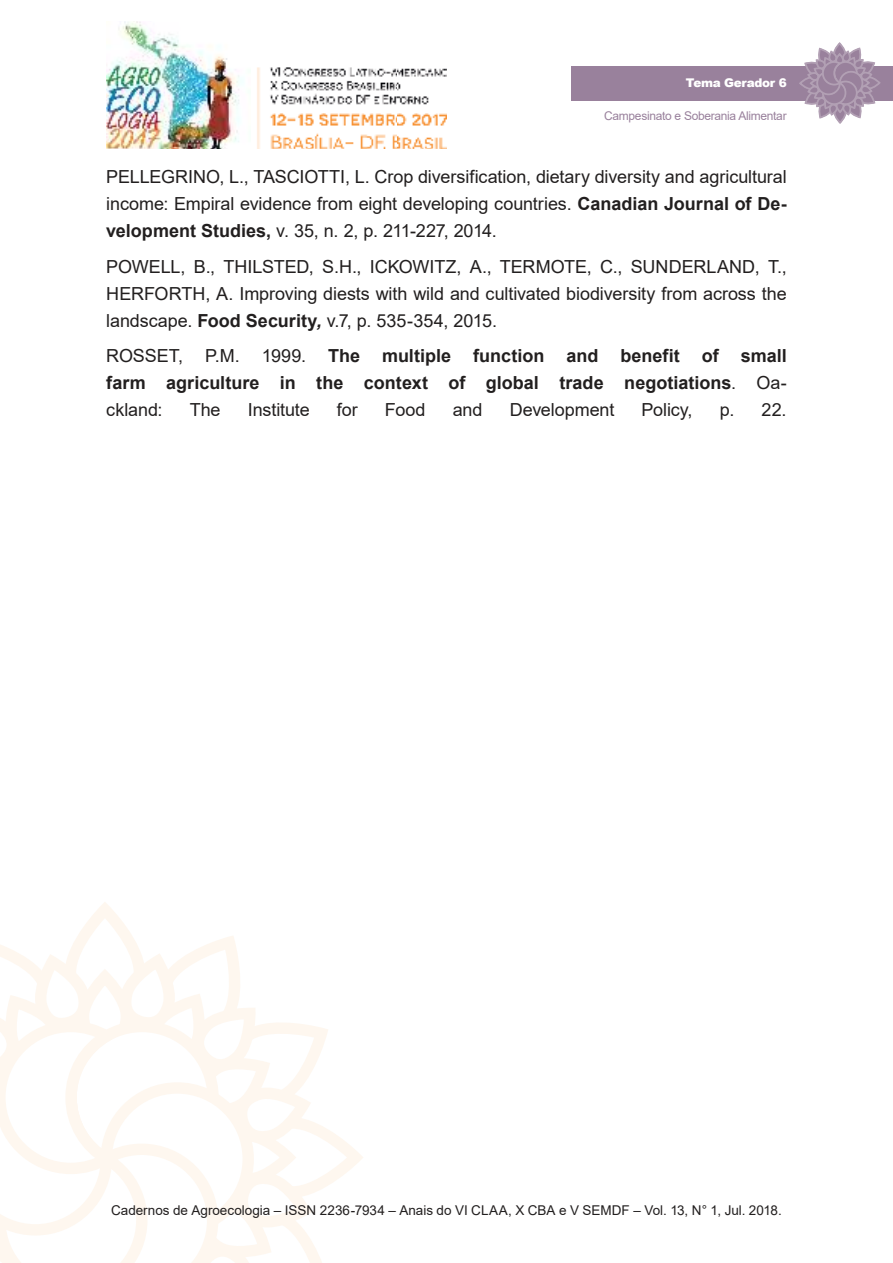
<style>
.page{position:relative;width:893px;height:1263px;background:#fff}
.page>*{position:absolute;margin:0;border:0;box-sizing:border-box;transform-origin:0 0}
.t1{font:18px/27px "Arial";letter-spacing:-.005em;color:#221f1f;text-align:justify}
.t2{font:700 18px/27px "Arial";color:#221f1f;text-align:justify}
.t3{font:13.5px "Arial";color:#221f1f}
.t4{font:12px "Arial";letter-spacing:-.025em;color:#99819c}
.t5{font:900 12px "Arial";letter-spacing:-.025em;color:#fff}
.s1{font-weight:700}
.s2{font-weight:700;font-style:italic}
.s3{font-weight:400}
</style>
<div class="page">
<img style="left:106px;top:21px;width:340px;height:128px">
<svg style="left:0;top:910px;width:363px;height:353px"></svg>
<div style="left:571px;top:66px;width:322px;height:34px;background:#99819c"></div>
<svg style="left:798px;top:43px;width:83px;height:81px"></svg>
<p class="t5" style="left:686px;top:76px;width:102px">Tema Gerador 6</p>
<p class="t4" style="left:604px;top:112px;width:184px">Campesinato e Soberania Alimentar</p>
<p class="t1" style="left:106px;top:165px;width:682px">PELLEGRINO, L., TASCIOTTI, L. Crop diversification, dietary diversity and agricultural income: Empiral evidence from eight developing countries. <span class="s1">Canadian Journal of De&shy;velopment Studies,</span> v. 35, n. 2, p. 211-227, 2014.</p>
<p class="t1" style="left:106px;top:255px;width:682px">POWELL, B., THILSTED, S.H., ICKOWITZ, A., TERMOTE, C., SUNDERLAND, T., HERFORTH, A. Improving diests with wild and cultivated biodiversity from across the landscape. <span class="s1">Food Security</span><span class="s2">,</span> v.7, p. 535-354, 2015.</p>
<p class="t2" style="left:106px;top:344px;width:682px"><span class="s3">ROSSET, P.M. 1999.</span> The multiple function and benefit of small farm agriculture in the context of global trade negotiations<span class="s3">. Oa&shy;ckland:</span></p>
<p class="t1" style="left:190px;top:398px;width:32px">The</p>
<p class="t1" style="left:248px;top:398px;width:63px">Institute</p>
<p class="t1" style="left:337px;top:398px;width:22px">for</p>
<p class="t1" style="left:385px;top:398px;width:42px">Food</p>
<p class="t1" style="left:453px;top:398px;width:31px">and</p>
<p class="t1" style="left:510px;top:398px;width:106px">Development</p>
<p class="t1" style="left:641px;top:398px;width:53px">Policy,</p>
<p class="t1" style="left:720px;top:398px;width:68px">p. 22.</p>
<p class="t3" style="left:111px;top:1205px;width:672px">Cadernos de Agroecologia – ISSN 2236-7934 – Anais do VI CLAA, X CBA e V SEMDF – Vol. 13, N° 1, Jul. 2018.</p>
</div>
